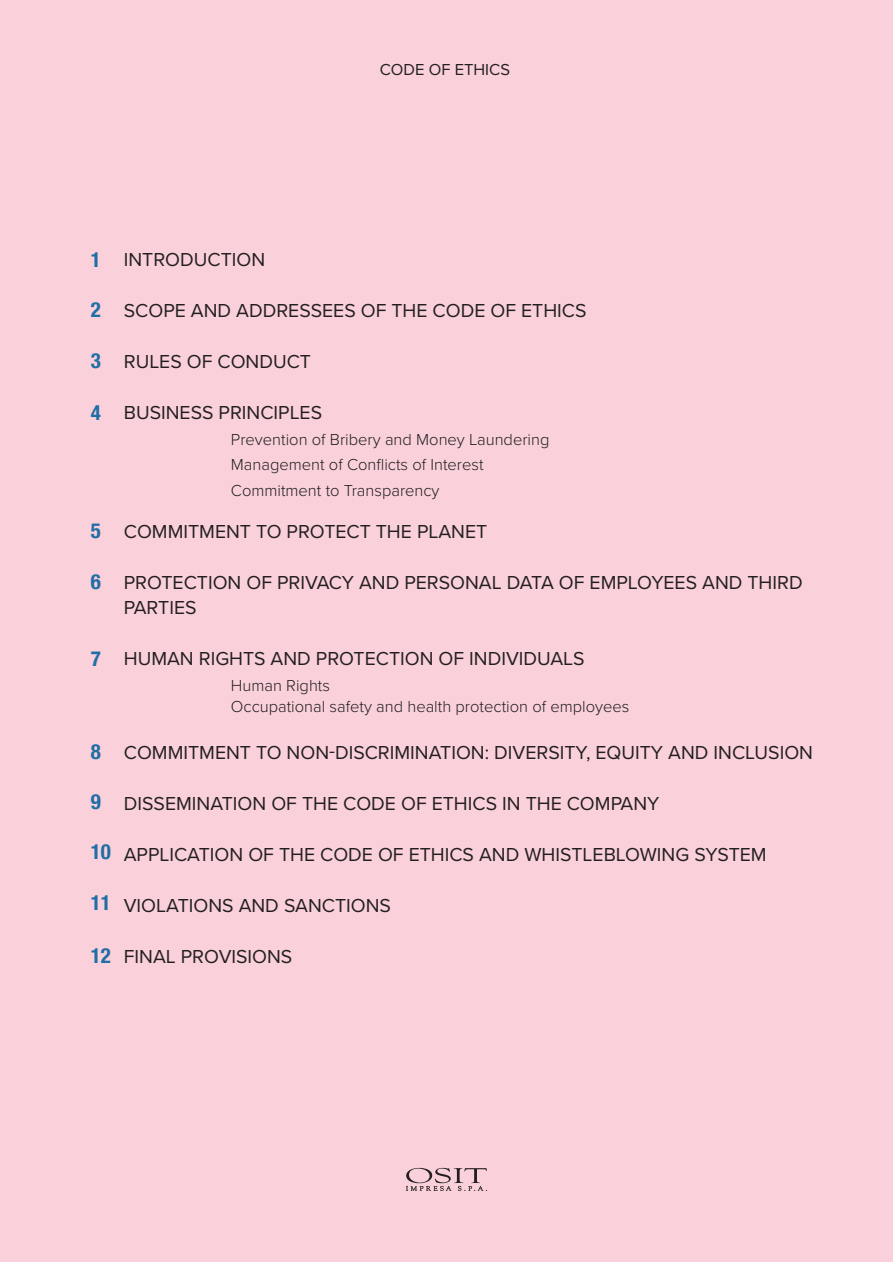
<style>
.page{position:relative;width:893px;height:1263px;background:#fff}
.page>*{position:absolute;margin:0;border:0;box-sizing:border-box;transform-origin:0 0}
.t1{font:700 condensed 21px "Helvetica Neue";color:#206ea6}
.t2{font:19.5px/25.5px "Proxima Nova";color:#231f20}
.t3{font:300 16.5px/25.5px "Proxima Nova";color:#231f20}
.t4{font:16.5px "Proxima Nova";color:#231f20}
</style>
<div class="page">
<div style="left:0;top:0;width:892px;height:1262px;background:#fad1db"></div>
<svg style="left:406px;top:1168px;width:81px;height:23px"></svg>
<p class="t4" style="left:380px;top:57px;width:132px">CODE OF ETHICS</p>
<p class="t1" style="left:91px;top:242px;width:12px">1</p>
<p class="t1" style="left:91px;top:293px;width:12px">2</p>
<p class="t1" style="left:91px;top:343px;width:12px">3</p>
<p class="t1" style="left:91px;top:395px;width:12px">4</p>
<p class="t1" style="left:91px;top:513px;width:12px">5</p>
<p class="t1" style="left:91px;top:564px;width:12px">6</p>
<p class="t1" style="left:91px;top:641px;width:12px">7</p>
<p class="t1" style="left:91px;top:734px;width:12px">8</p>
<p class="t1" style="left:91px;top:784px;width:12px">9</p>
<p class="t1" style="left:91px;top:834px;width:22px">10</p>
<p class="t1" style="left:91px;top:885px;width:22px">11</p>
<p class="t1" style="left:91px;top:938px;width:22px">12</p>
<p class="t2" style="left:124px;top:246px;width:143px">INTRODUCTION</p>
<p class="t2" style="left:124px;top:297px;width:464px">SCOPE AND ADDRESSEES OF THE CODE OF ETHICS</p>
<p class="t2" style="left:124px;top:348px;width:189px">RULES OF CONDUCT</p>
<p class="t2" style="left:124px;top:399px;width:200px">BUSINESS PRINCIPLES</p>
<p class="t3" style="left:231px;top:426px;width:320px">Prevention of Bribery and Money Laundering<br>Management of Conflicts of Interest<br>Commitment to Transparency</p>
<p class="t2" style="left:124px;top:518px;width:365px">COMMITMENT TO PROTECT THE PLANET</p>
<p class="t2" style="left:124px;top:569px;width:680px">PROTECTION OF PRIVACY AND PERSONAL DATA OF EMPLOYEES AND THIRD<br>PARTIES</p>
<p class="t2" style="left:124px;top:645px;width:462px">HUMAN RIGHTS AND PROTECTION OF INDIVIDUALS</p>
<p class="t3" style="left:231px;top:674px;width:400px;line-height:21px">Human Rights<br>Occupational safety and health protection of employees</p>
<p class="t2" style="left:124px;top:738px;width:691px">COMMITMENT TO NON-DISCRIMINATION: DIVERSITY, EQUITY AND INCLUSION</p>
<p class="t2" style="left:124px;top:789px;width:537px">DISSEMINATION OF THE CODE OF ETHICS IN THE COMPANY</p>
<p class="t2" style="left:124px;top:840px;width:644px">APPLICATION OF THE CODE OF ETHICS AND WHISTLEBLOWING SYSTEM</p>
<p class="t2" style="left:124px;top:891px;width:269px">VIOLATIONS AND SANCTIONS</p>
<p class="t2" style="left:124px;top:942px;width:170px">FINAL PROVISIONS</p>
</div>
